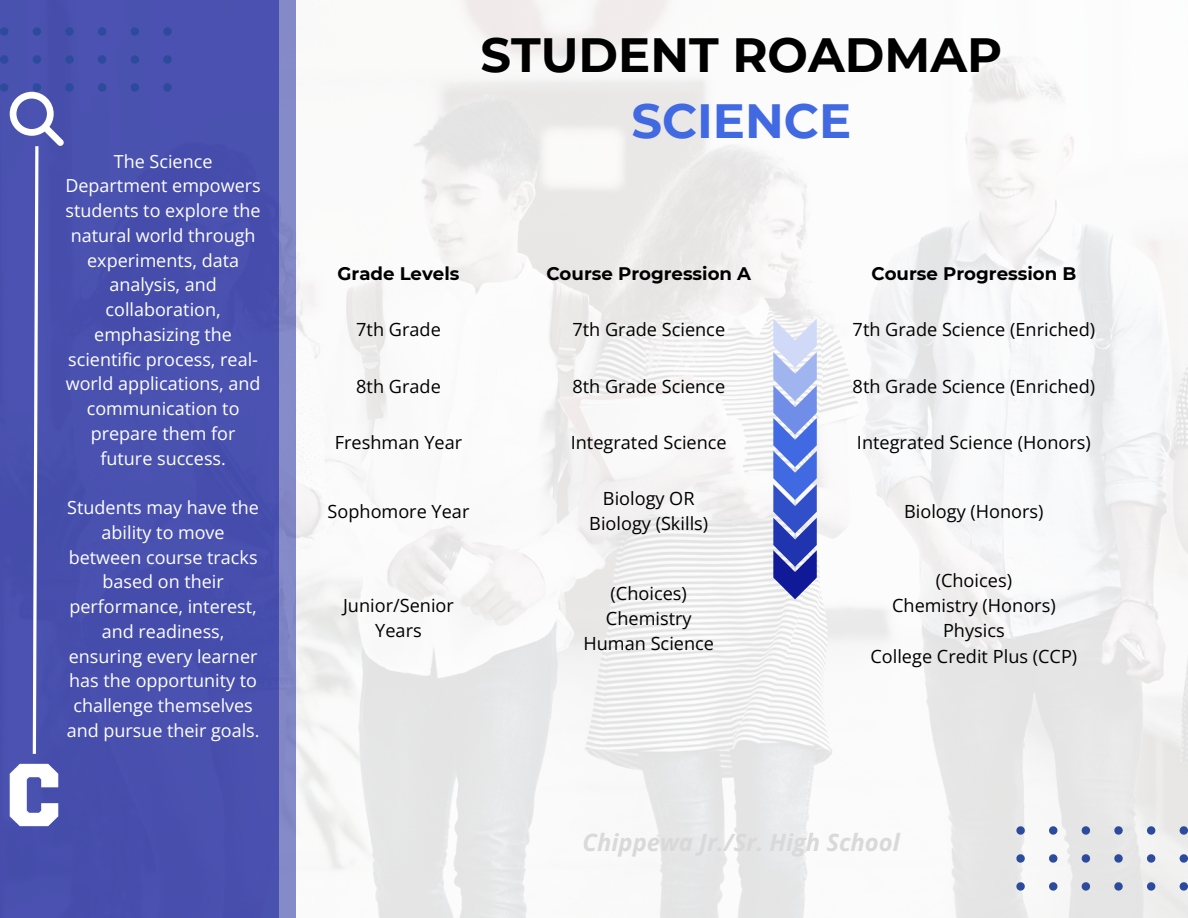
<style>
.page{position:relative;width:1188px;height:918px;background:#fff}
.page>*{position:absolute;margin:0;border:0;box-sizing:border-box;transform-origin:0 0}
.t1{font:700 48px/66.3px "Montserrat";color:#000;text-align:center}
.t2{font:italic 700 23.85px "Open Sans";color:#d9d9d9}
.t3{font:18.15px/25.3px "Open Sans";color:#000;text-align:center}
.t4{font:700 18.15px "Montserrat";color:#000}
.t5{font:18px/24.8px "Open Sans";color:#fff;text-align:center}
.s1{color:#4169e1}
</style>
<div class="page">
<img style="left:296px;top:0;width:892px;height:918px">
<div style="left:0;top:0;width:279px;height:918px;background:#4950af"></div>
<div style="left:279px;top:0;width:17px;height:918px;background:#8489c8"></div>
<svg style="left:0;top:27px;width:8px;height:9px"></svg>
<svg style="left:33px;top:27px;width:8px;height:9px"></svg>
<svg style="left:65px;top:27px;width:9px;height:9px"></svg>
<svg style="left:98px;top:27px;width:8px;height:9px"></svg>
<svg style="left:131px;top:27px;width:8px;height:9px"></svg>
<svg style="left:163px;top:27px;width:9px;height:9px"></svg>
<svg style="left:0;top:55px;width:8px;height:9px"></svg>
<svg style="left:33px;top:55px;width:8px;height:9px"></svg>
<svg style="left:65px;top:55px;width:9px;height:9px"></svg>
<svg style="left:98px;top:55px;width:8px;height:9px"></svg>
<svg style="left:131px;top:55px;width:8px;height:9px"></svg>
<svg style="left:163px;top:55px;width:9px;height:9px"></svg>
<svg style="left:98px;top:83px;width:8px;height:8px"></svg>
<svg style="left:131px;top:83px;width:8px;height:8px"></svg>
<svg style="left:163px;top:83px;width:9px;height:8px"></svg>
<svg style="left:0;top:83px;width:74px;height:671px"></svg>
<img style="left:10px;top:764px;width:49px;height:62px">
<svg style="left:773px;top:319px;width:44px;height:280px"></svg>
<svg style="left:1016px;top:826px;width:9px;height:9px"></svg>
<svg style="left:1049px;top:826px;width:8px;height:9px"></svg>
<svg style="left:1082px;top:826px;width:8px;height:9px"></svg>
<svg style="left:1114px;top:826px;width:9px;height:9px"></svg>
<svg style="left:1147px;top:826px;width:8px;height:9px"></svg>
<svg style="left:1180px;top:826px;width:8px;height:9px"></svg>
<svg style="left:1016px;top:854px;width:9px;height:9px"></svg>
<svg style="left:1049px;top:854px;width:8px;height:9px"></svg>
<svg style="left:1082px;top:854px;width:8px;height:9px"></svg>
<svg style="left:1114px;top:854px;width:9px;height:9px"></svg>
<svg style="left:1147px;top:854px;width:8px;height:9px"></svg>
<svg style="left:1180px;top:854px;width:8px;height:9px"></svg>
<svg style="left:1016px;top:882px;width:9px;height:8px"></svg>
<svg style="left:1049px;top:882px;width:8px;height:8px"></svg>
<svg style="left:1082px;top:882px;width:8px;height:8px"></svg>
<svg style="left:1114px;top:882px;width:9px;height:8px"></svg>
<svg style="left:1147px;top:882px;width:8px;height:8px"></svg>
<svg style="left:1180px;top:882px;width:8px;height:8px"></svg>
<p class="t5" style="left:66px;top:148px;width:197px">The Science<br>Department empowers students to explore the natural world through experiments, data analysis, and collaboration, emphasizing the scientific process, real&shy;world applications, and communication to prepare them for future success.</p>
<p class="t5" style="left:67px;top:495px;width:194px">Students may have the ability to move between course tracks based on their performance, interest, and readiness, ensuring every learner has the opportunity to challenge themselves and pursue their goals.</p>
<p class="t1" style="left:480px;top:22px;width:523px">STUDENT ROADMAP<br><span class="s1">SCIENCE</span></p>
<p class="t4" style="left:338px;top:262px;width:123px">Grade Levels</p>
<p class="t4" style="left:546px;top:262px;width:206px">Course Progression A</p>
<p class="t4" style="left:871px;top:262px;width:206px">Course Progression B</p>
<p class="t3" style="left:356px;top:317px;width:86px">7th Grade</p>
<p class="t3" style="left:572px;top:317px;width:154px">7th Grade Science</p>
<h1 class="t3" style="left:853px;top:317px;width:244px">7th Grade Science (Enriched)</h1>
<p class="t3" style="left:356px;top:373px;width:86px">8th Grade</p>
<p class="t3" style="left:572px;top:373px;width:154px">8th Grade Science</p>
<p class="t3" style="left:853px;top:373px;width:244px">8th Grade Science (Enriched)</p>
<p class="t3" style="left:335px;top:429px;width:129px">Freshman Year</p>
<p class="t3" style="left:571px;top:429px;width:158px">Integrated Science</p>
<p class="t3" style="left:857px;top:429px;width:235px">Integrated Science (Honors)</p>
<p class="t3" style="left:328px;top:498px;width:143px">Sophomore Year</p>
<p class="t3" style="left:343px;top:592px;width:112px">Junior/Senior<br>Years</p>
<p class="t3" style="left:603px;top:485px;width:93px">Biology OR</p>
<p class="t3" style="left:589px;top:511px;width:120px">Biology (Skills)</p>
<p class="t3" style="left:611px;top:580px;width:78px">(Choices)</p>
<p class="t3" style="left:606px;top:605px;width:87px">Chemistry</p>
<p class="t3" style="left:583px;top:631px;width:132px">Human Science</p>
<p class="t3" style="left:904px;top:498px;width:141px">Biology (Honors)</p>
<p class="t3" style="left:936px;top:567px;width:78px">(Choices)</p>
<p class="t3" style="left:892px;top:592px;width:165px">Chemistry (Honors)</p>
<p class="t3" style="left:943px;top:618px;width:63px">Physics</p>
<p class="t3" style="left:870px;top:643px;width:208px">College Credit Plus (CCP)</p>
<p class="t2" style="left:583px;top:825px;width:319px">Chippewa Jr./Sr. High School</p>
</div>
